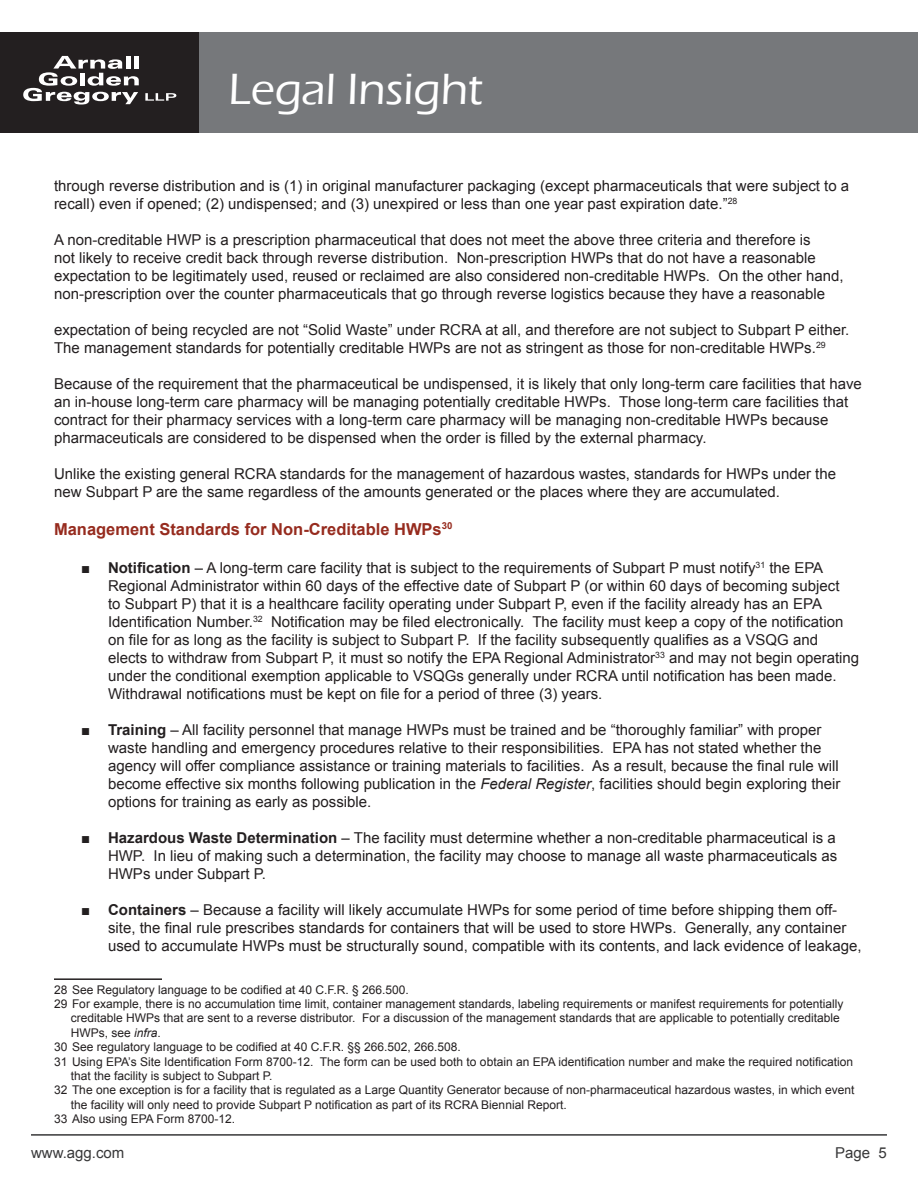
<style>
.page{position:relative;width:918px;height:1188px;background:#fff}
.page>*{position:absolute;margin:0;border:0;box-sizing:border-box;transform-origin:0 0}
.t1{font:500 45px "Eras ITC";color:#fff}
.t2{font:700 16.5px "Arial";color:#962b1e}
.t3{font:15px/18px "Arial";color:#231f20}
.t4{font:15px "Arial";color:#383839}
.t5{font:12px "Arial";color:#231f20}
.s1{font-weight:700}
.s2{font-style:italic}
</style>
<div class="page">
<div style="left:0;top:32px;width:200px;height:101px;background:#231f20"></div>
<svg style="left:23px;top:56px;width:116px;height:49px"></svg>
<svg style="left:145px;top:93px;width:31px;height:8px"></svg>
<div style="left:200px;top:32px;width:718px;height:101px;background:#76787b"></div>
<hr style="left:31px;top:1134px;width:856px;height:2px;background:#383839">
<hr style="left:54px;top:978px;width:108px;height:2px;background:#231f20">
<h1 class="t1" style="left:229px;top:64px;width:256px">Legal Insight</h1>
<p class="t3" style="left:54px;top:177px;width:797px">through reverse distribution and is (1) in original manufacturer packaging (except pharmaceuticals that were subject to a recall) even if opened; (2) undispensed; and (3) unexpired or less than one year past expiration date.”<sup>28</sup></p>
<p class="t3" style="left:54px;top:231px;width:791px">A non-creditable HWP is a prescription pharmaceutical that does not meet the above three criteria and therefore is<br>not likely to receive credit back through reverse distribution. Non-prescription HWPs that do not have a reasonable expectation to be legitimately used, reused or reclaimed are also considered non-creditable HWPs. On the other hand, non-prescription over the counter pharmaceuticals that go through reverse logistics because they have a reasonable</p>
<p class="t3" style="left:54px;top:321px;width:797px">expectation of being recycled are not “Solid Waste” under RCRA at all, and therefore are not subject to Subpart P either.<br>The management standards for potentially creditable HWPs are not as stringent as those for non-creditable HWPs.<sup>29</sup></p>
<p class="t3" style="left:54px;top:375px;width:809px">Because of the requirement that the pharmaceutical be undispensed, it is likely that only long-term care facilities that have an in-house long-term care pharmacy will be managing potentially creditable HWPs. Those long-term care facilities that contract for their pharmacy services with a long-term care pharmacy will be managing non-creditable HWPs because pharmaceuticals are considered to be dispensed when the order is filled by the external pharmacy.</p>
<p class="t3" style="left:54px;top:465px;width:784px">Unlike the existing general RCRA standards for the management of hazardous wastes, standards for HWPs under the new Subpart P are the same regardless of the amounts generated or the places where they are accumulated.</p>
<p class="t2" style="left:54px;top:518px;width:400px">Management Standards for Non-Creditable HWPs<sup>30</sup></p>
<p class="t3" style="left:108px;top:558px;width:753px;text-indent:-27px">■ <span class="s1">Notification</span> – A long-term care facility that is subject to the requirements of Subpart P must notify<sup>31</sup> the EPA Regional Administrator within 60 days of the effective date of Subpart P (or within 60 days of becoming subject<br>to Subpart P) that it is a healthcare facility operating under Subpart P, even if the facility already has an EPA Identification Number.<sup>32</sup> Notification may be filed electronically. The facility must keep a copy of the notification on file for as long as the facility is subject to Subpart P. If the facility subsequently qualifies as a VSQG and elects to withdraw from Subpart P, it must so notify the EPA Regional Administrator<sup>33</sup> and may not begin operating under the conditional exemption applicable to VSQGs generally under RCRA until notification has been made.<br>Withdrawal notifications must be kept on file for a period of three (3) years.</p>
<p class="t3" style="left:108px;top:720px;width:734px;text-indent:-27px">■ <span class="s1">Training</span> – All facility personnel that manage HWPs must be trained and be “thoroughly familiar” with proper waste handling and emergency procedures relative to their responsibilities. EPA has not stated whether the agency will offer compliance assistance or training materials to facilities. As a result, because the final rule will become effective six months following publication in the <span class="s2">Federal Register</span>, facilities should begin exploring their options for training as early as possible.</p>
<p class="t3" style="left:108px;top:828px;width:731px;text-align:justify;text-indent:-27px">■ <span class="s1">Hazardous Waste Determination</span> – The facility must determine whether a non-creditable pharmaceutical is a HWP. In lieu of making such a determination, the facility may choose to manage all waste pharmaceuticals as HWPs under Subpart P.</p>
<p class="t3" style="left:108px;top:900px;width:755px;text-indent:-27px">■ <span class="s1">Containers</span> – Because a facility will likely accumulate HWPs for some period of time before shipping them off&shy;site, the final rule prescribes standards for containers that will be used to store HWPs. Generally, any container used to accumulate HWPs must be structurally sound, compatible with its contents, and lack evidence of leakage,</p>
<p class="t5" style="left:54px;top:982px;width:356px">28 See Regulatory language to be codified at 40 C.F.R. § 266.500.</p>
<p class="t5" style="left:54px;top:996px;width:791px">29 For example, there is no accumulation time limit, container management standards, labeling requirements or manifest requirements for potentially</p>
<p class="t5" style="left:71px;top:1010px;width:771px">creditable HWPs that are sent to a reverse distributor. For a discussion of the management standards that are applicable to potentially creditable</p>
<p class="t5" style="left:71px;top:1025px;width:92px">HWPs, see <span class="s2">infra</span>.</p>
<p class="t5" style="left:54px;top:1039px;width:408px">30 See regulatory language to be codified at 40 C.F.R. §§ 266.502, 266.508.</p>
<p class="t5" style="left:54px;top:1054px;width:801px">31 Using EPA’s Site Identification Form 8700-12. The form can be used both to obtain an EPA identification number and make the required notification</p>
<p class="t5" style="left:71px;top:1068px;width:203px">that the facility is subject to Subpart P.</p>
<p class="t5" style="left:54px;top:1082px;width:802px">32 The one exception is for a facility that is regulated as a Large Quantity Generator because of non-pharmaceutical hazardous wastes, in which event</p>
<p class="t5" style="left:71px;top:1097px;width:498px">the facility will only need to provide Subpart P notification as part of its RCRA Biennial Report.</p>
<p class="t5" style="left:54px;top:1111px;width:183px">33 Also using EPA Form 8700-12.</p>
<p class="t4" style="left:31px;top:1142px;width:95px">www.agg.com</p>
<p class="t4" style="left:835px;top:1142px;width:53px">Page 5</p>
</div>
